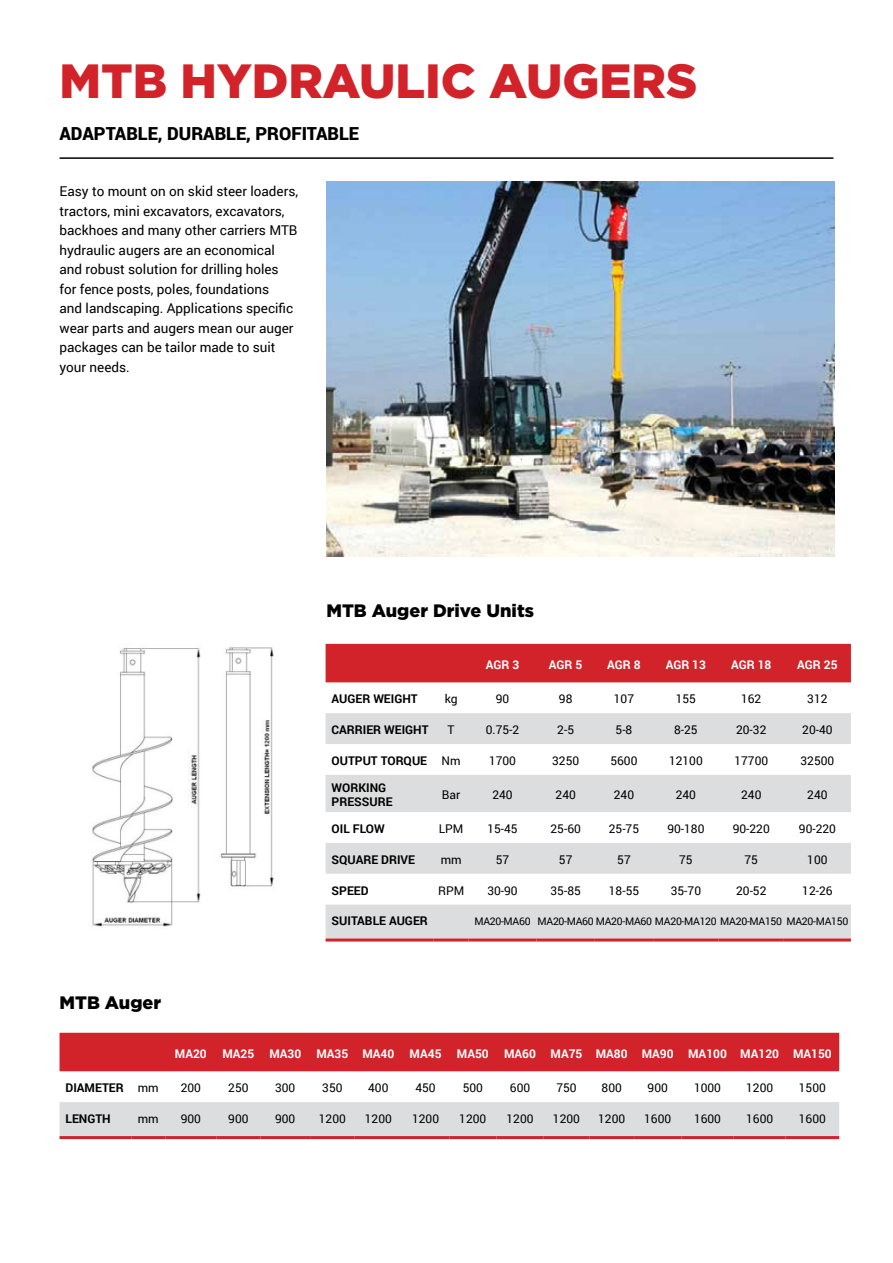
<style>
.page{position:relative;width:893px;height:1263px;background:#fff}
.page>*{position:absolute;margin:0;border:0;box-sizing:border-box;transform-origin:0 0}
.t1{font:900 48px "Gotham";color:#d2232a}
.t2{font:900 18px "Roboto";color:#000}
.t3{font:900 18px "Gotham";color:#000}
.t4{font:13.5px/19.5px "Roboto";color:#000}
.t5{font:12px "Roboto";color:#000}
.t6{font:700 12px/14.4px "Roboto";color:#000}
.t7{font:700 12px "Roboto";color:#fff}
.t8{font:10.5px "Roboto";letter-spacing:-.03em;color:#000}
.s1{font-weight:400}
</style>
<div class="page">
<img style="left:326px;top:182px;width:509px;height:374px">
<hr style="left:60px;top:157px;width:773px;height:2px;background:#000">
<div style="left:326px;top:644px;width:525px;height:38px;background:#d2232a"></div>
<svg style="left:326px;top:713px;width:525px;height:225px;fill:#dcddde"></svg>
<hr style="left:326px;top:938px;width:108px;height:3px;background:#d2232a">
<hr style="left:434px;top:938px;width:34px;height:3px;background:#d2232a">
<hr style="left:468px;top:938px;width:68px;height:3px;background:#d2232a">
<hr style="left:536px;top:938px;width:59px;height:3px;background:#d2232a">
<hr style="left:595px;top:938px;width:58px;height:3px;background:#d2232a">
<hr style="left:653px;top:938px;width:66px;height:3px;background:#d2232a">
<hr style="left:719px;top:938px;width:65px;height:3px;background:#d2232a">
<hr style="left:784px;top:938px;width:67px;height:3px;background:#d2232a">
<div style="left:60px;top:1033px;width:779px;height:38px;background:#d2232a"></div>
<div style="left:60px;top:1102px;width:779px;height:34px;background:#dcddde"></div>
<hr style="left:60px;top:1136px;width:71px;height:3px;background:#d2232a">
<hr style="left:131px;top:1136px;width:34px;height:3px;background:#d2232a">
<hr style="left:165px;top:1136px;width:51px;height:3px;background:#d2232a">
<hr style="left:216px;top:1136px;width:44px;height:3px;background:#d2232a">
<hr style="left:260px;top:1136px;width:50px;height:3px;background:#d2232a">
<hr style="left:310px;top:1136px;width:45px;height:3px;background:#d2232a">
<hr style="left:355px;top:1136px;width:47px;height:3px;background:#d2232a">
<hr style="left:402px;top:1136px;width:47px;height:3px;background:#d2232a">
<hr style="left:449px;top:1136px;width:47px;height:3px;background:#d2232a">
<hr style="left:496px;top:1136px;width:48px;height:3px;background:#d2232a">
<hr style="left:544px;top:1136px;width:45px;height:3px;background:#d2232a">
<hr style="left:589px;top:1136px;width:45px;height:3px;background:#d2232a">
<hr style="left:634px;top:1136px;width:47px;height:3px;background:#d2232a">
<hr style="left:681px;top:1136px;width:53px;height:3px;background:#d2232a">
<hr style="left:734px;top:1136px;width:52px;height:3px;background:#d2232a">
<hr style="left:786px;top:1136px;width:53px;height:3px;background:#d2232a">
<img style="left:92px;top:647px;width:182px;height:280px">
<h1 class="t1" style="left:60px;top:48px;width:639px">MTB HYDRAULIC AUGERS</h1>
<h2 class="t2" style="left:60px;top:121px;width:301px">ADAPTABLE, DURABLE, PROFITABLE</h2>
<p class="t4" style="left:60px;top:181px;width:240px">Easy to mount on on skid steer loaders, tractors, mini excavators, excavators, backhoes and many other carriers MTB hydraulic augers are an economical and robust solution for drilling holes for fence posts, poles, foundations<br>and landscaping. Applications specific wear parts and augers mean our auger packages can be tailor made to suit your needs.</p>
<h2 class="t3" style="left:60px;top:990px;width:103px">MTB Auger</h2>
<h2 class="t3" style="left:326px;top:598px;width:209px">MTB Auger Drive Units</h2>
<p class="t7" style="left:486px;top:657px;width:35px">AGR 3</p>
<p class="t7" style="left:549px;top:657px;width:35px">AGR 5</p>
<p class="t7" style="left:607px;top:657px;width:35px">AGR 8</p>
<p class="t7" style="left:666px;top:657px;width:42px">AGR 13</p>
<p class="t7" style="left:731px;top:657px;width:42px">AGR 18</p>
<p class="t7" style="left:797px;top:657px;width:42px">AGR 25</p>
<p class="t6" style="left:332px;top:691px;width:88px">AUGER WEIGHT</p>
<p class="t5" style="left:445px;top:690px;width:14px">kg</p>
<p class="t5" style="left:496px;top:690px;width:15px">90</p>
<p class="t5" style="left:559px;top:690px;width:15px">98</p>
<p class="t5" style="left:614px;top:690px;width:22px">107</p>
<p class="t5" style="left:676px;top:690px;width:22px">155</p>
<p class="t5" style="left:741px;top:690px;width:22px">162</p>
<p class="t5" style="left:807px;top:690px;width:22px">312</p>
<p class="t6" style="left:332px;top:722px;width:98px">CARRIER WEIGHT</p>
<p class="t5" style="left:448px;top:721px;width:9px">T</p>
<p class="t5" style="left:486px;top:721px;width:35px">0.75-2</p>
<p class="t5" style="left:557px;top:721px;width:18px">2-5</p>
<p class="t5" style="left:616px;top:721px;width:18px">5-8</p>
<p class="t5" style="left:674px;top:721px;width:25px">8-25</p>
<p class="t5" style="left:736px;top:721px;width:32px">20-32</p>
<p class="t5" style="left:802px;top:721px;width:32px">20-40</p>
<p class="t6" style="left:332px;top:753px;width:131px">OUTPUT TORQUE <span class="s1">Nm</span></p>
<p class="t5" style="left:489px;top:752px;width:29px">1700</p>
<p class="t5" style="left:552px;top:752px;width:29px">3250</p>
<p class="t5" style="left:610px;top:752px;width:29px">5600</p>
<p class="t5" style="left:669px;top:752px;width:35px">12100</p>
<p class="t5" style="left:734px;top:752px;width:35px">17700</p>
<p class="t5" style="left:800px;top:752px;width:35px">32500</p>
<p class="t6" style="left:332px;top:780px;width:62px">WORKING<br>PRESSURE</p>
<p class="t5" style="left:442px;top:786px;width:20px">Bar</p>
<p class="t5" style="left:492px;top:786px;width:22px">240</p>
<p class="t5" style="left:556px;top:786px;width:22px">240</p>
<p class="t5" style="left:614px;top:786px;width:22px">240</p>
<p class="t5" style="left:676px;top:786px;width:22px">240</p>
<p class="t5" style="left:741px;top:786px;width:22px">240</p>
<p class="t5" style="left:807px;top:786px;width:22px">240</p>
<p class="t6" style="left:332px;top:821px;width:55px">OIL FLOW</p>
<p class="t5" style="left:439px;top:820px;width:26px">LPM</p>
<p class="t5" style="left:487px;top:820px;width:32px">15-45</p>
<p class="t5" style="left:550px;top:820px;width:32px">25-60</p>
<p class="t5" style="left:609px;top:820px;width:32px">25-75</p>
<p class="t5" style="left:667px;top:820px;width:39px">90-180</p>
<p class="t5" style="left:733px;top:820px;width:39px">90-220</p>
<p class="t5" style="left:799px;top:820px;width:39px">90-220</p>
<p class="t6" style="left:332px;top:852px;width:85px">SQUARE DRIVE</p>
<p class="t5" style="left:441px;top:851px;width:22px">mm</p>
<p class="t5" style="left:496px;top:851px;width:15px">57</p>
<p class="t5" style="left:559px;top:851px;width:15px">57</p>
<p class="t5" style="left:617px;top:851px;width:15px">57</p>
<p class="t5" style="left:679px;top:851px;width:15px">75</p>
<p class="t5" style="left:744px;top:851px;width:15px">75</p>
<p class="t5" style="left:807px;top:851px;width:22px">100</p>
<p class="t6" style="left:332px;top:883px;width:39px">SPEED</p>
<p class="t5" style="left:438px;top:882px;width:28px">RPM</p>
<p class="t5" style="left:487px;top:882px;width:32px">30-90</p>
<p class="t5" style="left:551px;top:882px;width:32px">35-85</p>
<p class="t5" style="left:609px;top:882px;width:32px">18-55</p>
<p class="t5" style="left:671px;top:882px;width:32px">35-70</p>
<p class="t5" style="left:736px;top:882px;width:32px">20-52</p>
<p class="t5" style="left:802px;top:882px;width:32px">12-26</p>
<p class="t6" style="left:332px;top:913px;width:98px">SUITABLE AUGER</p>
<p class="t8" style="left:474px;top:913px;width:375px">MA20-MA60 MA20-MA60 MA20-MA60 MA20-MA120 MA20-MA150 MA20-MA150</p>
<p class="t7" style="left:175px;top:1045px;width:33px">MA20</p>
<p class="t7" style="left:222px;top:1045px;width:80px">MA25 MA30</p>
<p class="t7" style="left:316px;top:1045px;width:79px">MA35 MA40</p>
<p class="t7" style="left:410px;top:1045px;width:33px">MA45</p>
<p class="t7" style="left:457px;top:1045px;width:33px">MA50</p>
<p class="t7" style="left:504px;top:1045px;width:329px">MA60 MA75 MA80 MA90 MA100 MA120 MA150</p>
<p class="t6" style="left:66px;top:1080px;width:95px">DIAMETER <span class="s1">mm</span></p>
<p class="t5" style="left:181px;top:1079px;width:22px">200</p>
<p class="t5" style="left:228px;top:1079px;width:22px">250</p>
<p class="t5" style="left:275px;top:1079px;width:22px">300</p>
<p class="t5" style="left:322px;top:1079px;width:22px">350</p>
<p class="t5" style="left:368px;top:1079px;width:22px">400</p>
<p class="t5" style="left:415px;top:1079px;width:22px">450</p>
<p class="t5" style="left:463px;top:1079px;width:22px">500</p>
<p class="t5" style="left:510px;top:1079px;width:22px">600</p>
<p class="t5" style="left:556px;top:1079px;width:22px">750</p>
<p class="t5" style="left:602px;top:1079px;width:22px">800</p>
<p class="t5" style="left:648px;top:1079px;width:22px">900</p>
<p class="t5" style="left:694px;top:1079px;width:29px">1000</p>
<p class="t5" style="left:746px;top:1079px;width:29px">1200</p>
<p class="t5" style="left:799px;top:1079px;width:29px">1500</p>
<p class="t6" style="left:66px;top:1111px;width:47px">LENGTH</p>
<p class="t5" style="left:138px;top:1110px;width:22px">mm</p>
<p class="t5" style="left:181px;top:1110px;width:22px">900</p>
<p class="t5" style="left:228px;top:1110px;width:22px">900</p>
<p class="t5" style="left:275px;top:1110px;width:22px">900</p>
<p class="t5" style="left:319px;top:1110px;width:29px">1200</p>
<p class="t5" style="left:365px;top:1110px;width:29px">1200</p>
<p class="t5" style="left:412px;top:1110px;width:29px">1200</p>
<p class="t5" style="left:459px;top:1110px;width:29px">1200</p>
<p class="t5" style="left:506px;top:1110px;width:29px">1200</p>
<p class="t5" style="left:553px;top:1110px;width:29px">1200</p>
<p class="t5" style="left:598px;top:1110px;width:29px">1200</p>
<p class="t5" style="left:644px;top:1110px;width:29px">1600</p>
<p class="t5" style="left:694px;top:1110px;width:29px">1600</p>
<p class="t5" style="left:746px;top:1110px;width:29px">1600</p>
<p class="t5" style="left:799px;top:1110px;width:29px">1600</p>
</div>
